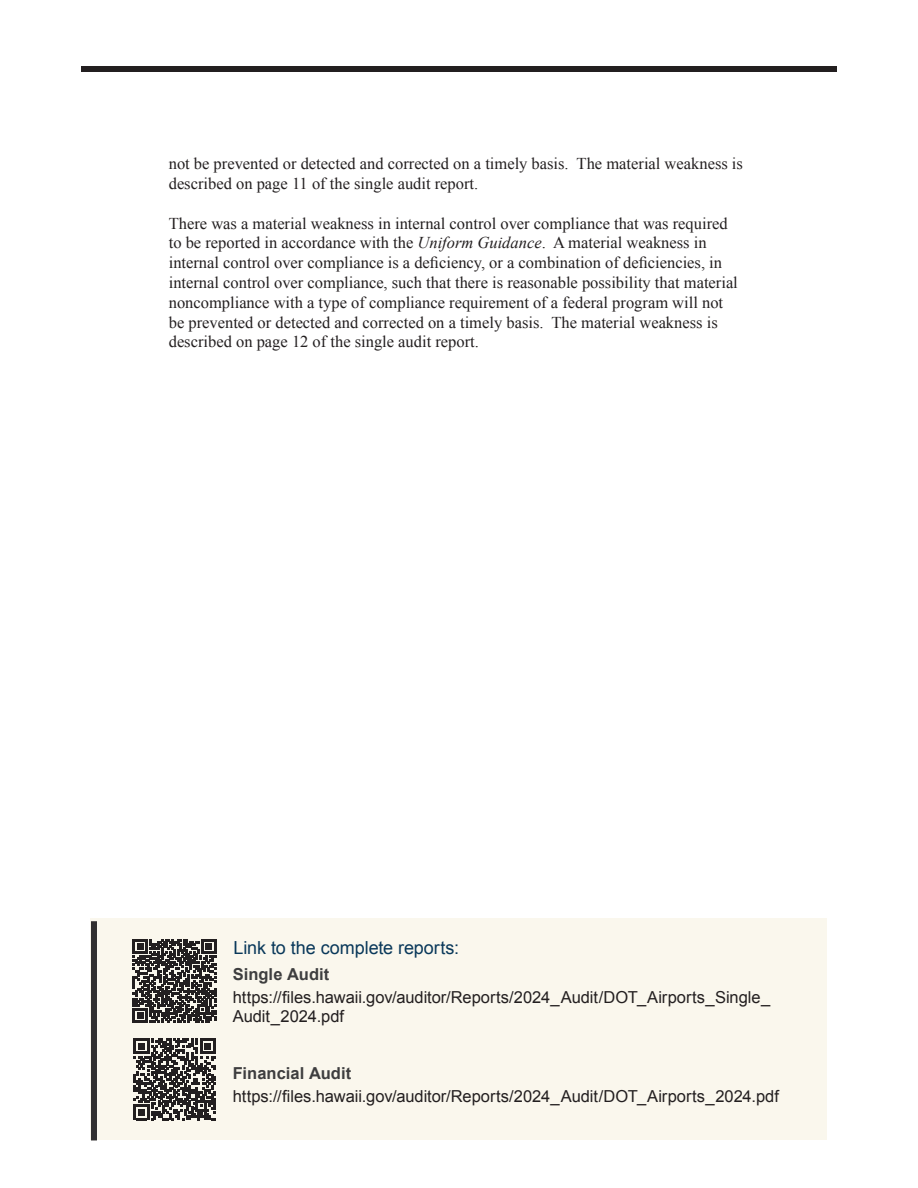
<style>
.page{position:relative;width:918px;height:1188px;background:#fff}
.page>*{position:absolute;margin:0;border:0;box-sizing:border-box;transform-origin:0 0}
.t1{font:18px "Arial";letter-spacing:-.005em;color:#09385a}
.t2{font:16.5px/19.8px "Times New Roman";color:#231f20}
.t3{font:16.5px/19.8px "Arial";color:#231f20}
.t4{font:700 16.5px "Arial";letter-spacing:.005em;color:#3e3e3f}
.s1{font-style:italic}
</style>
<div class="page">
<div style="left:81px;top:66px;width:756px;height:6px;background:#231f20"></div>
<div style="left:91px;top:918px;width:736px;height:222px;background:#faf7ed"></div>
<svg style="left:134px;top:1039px;width:81px;height:81px"></svg>
<svg style="left:133px;top:940px;width:83px;height:83px"></svg>
<div style="left:91px;top:921px;width:6px;height:219px;background:#312f30"></div>
<p class="t2" style="left:169px;top:153px;width:576px">not be prevented or detected and corrected on a timely basis. The material weakness is described on page 11 of the single audit report.</p>
<p class="t2" style="left:169px;top:213px;width:571px">There was a material weakness in internal control over compliance that was required to be reported in accordance with the <span class="s1">Uniform Guidance</span>. A material weakness in internal control over compliance is a deficiency, or a combination of deficiencies, in internal control over compliance, such that there is reasonable possibility that material noncompliance with a type of compliance requirement of a federal program will not be prevented or detected and corrected on a timely basis. The material weakness is described on page 12 of the single audit report.</p>
<p class="t1" style="left:234px;top:935px;width:227px">Link to the complete reports:</p>
<p class="t4" style="left:233px;top:963px;width:98px">Single Audit</p>
<p class="t3" style="left:233px;top:987px;width:539px">https://files.hawaii.gov/auditor/Reports/2024_Audit/DOT_Airports_Single_<br>Audit_2024.pdf</p>
<p class="t4" style="left:233px;top:1062px;width:120px">Financial Audit</p>
<p class="t3" style="left:233px;top:1086px;width:548px">https://files.hawaii.gov/auditor/Reports/2024_Audit/DOT_Airports_2024.pdf</p>
</div>
